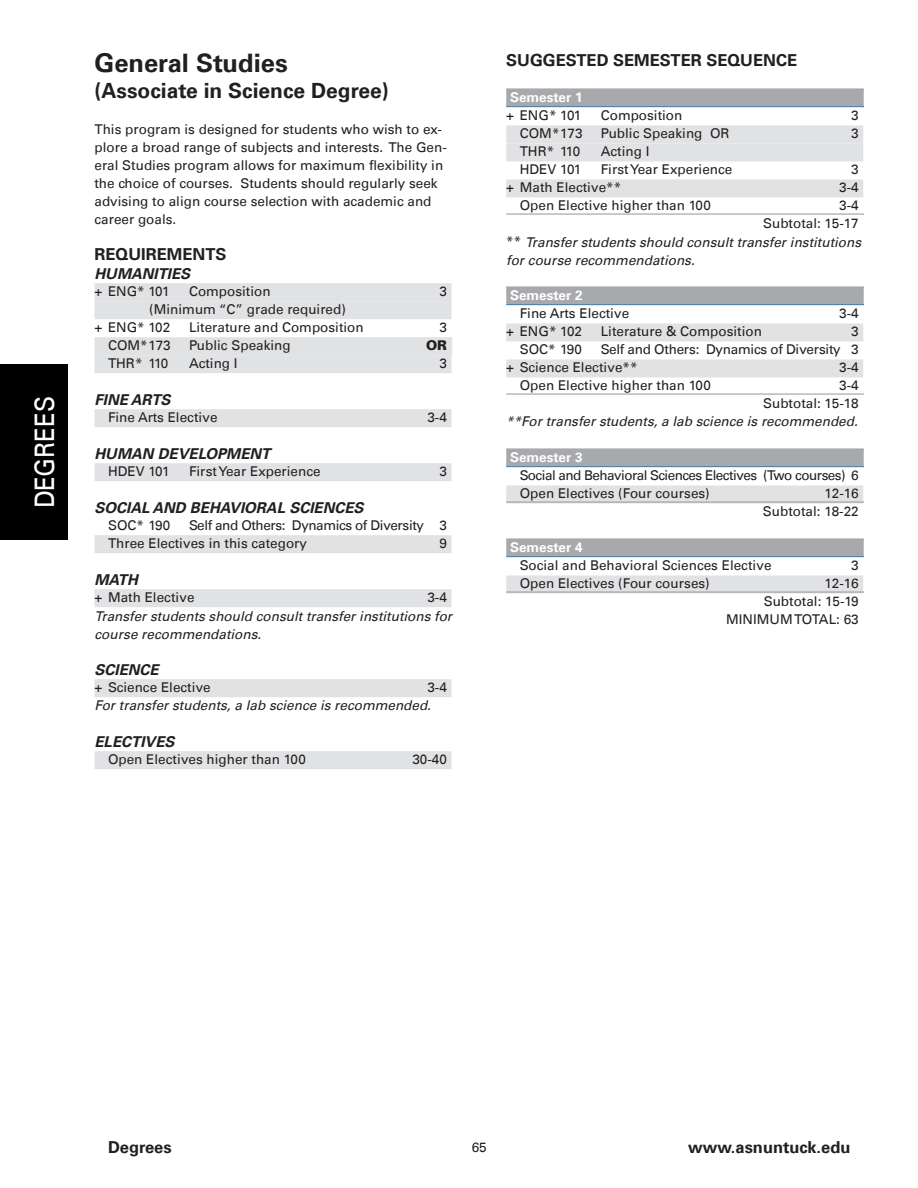
<style>
.page{position:relative;width:918px;height:1188px;background:#fff}
.page>*{position:absolute;margin:0;border:0;box-sizing:border-box;transform-origin:0 0}
.t1{font:27px "Univers LT";color:#fff;scale:.9 1}
.t2{font:700 25.5px "Univers LT";color:#231f20}
.t3{font:700 21px "Univers LT";color:#231f20}
.t4{font:700 16.5px "Univers LT";color:#231f20}
.t5{font:italic 700 15px "Univers LT";color:#231f20}
.t6{font:13.5px/18px "Univers LT";color:#231f20;text-align:right}
.t7{font:italic 13.5px/18px "Univers LT";color:#231f20}
.t8{font:13.5px/18px "Univers LT";letter-spacing:-.04em;color:#231f20}
.t9{font:13.5px/18px "Univers LT";letter-spacing:-.02em;color:#231f20}
.t10{font:700 13.5px "Univers LT";color:#fff}
.t11{font:900 13.5px "Univers LT";color:#231f20}
.s1{font-style:normal}
</style>
<div class="page">
<div style="left:0;top:364px;width:68px;height:176px;background:#000"></div>
<div style="left:94px;top:283px;width:358px;height:18px;background:#e1e2e4"></div>
<div style="left:94px;top:301px;width:358px;height:18px;background:#e1e2e4"></div>
<div style="left:94px;top:337px;width:358px;height:18px;background:#e1e2e4"></div>
<div style="left:94px;top:355px;width:358px;height:18px;background:#e1e2e4"></div>
<div style="left:94px;top:409px;width:358px;height:18px;background:#e1e2e4"></div>
<div style="left:94px;top:463px;width:358px;height:18px;background:#e1e2e4"></div>
<div style="left:94px;top:535px;width:358px;height:18px;background:#e1e2e4"></div>
<div style="left:94px;top:589px;width:358px;height:18px;background:#e1e2e4"></div>
<div style="left:94px;top:679px;width:358px;height:18px;background:#e1e2e4"></div>
<div style="left:94px;top:751px;width:358px;height:18px;background:#e1e2e4"></div>
<hr style="left:506px;top:106px;width:358px;height:1px;background:#01519b">
<div style="left:506px;top:88px;width:358px;height:18px;background:#a8a9ad"></div>
<div style="left:506px;top:125px;width:357px;height:18px;background:#e1e2e4"></div>
<div style="left:506px;top:143px;width:357px;height:18px;background:#e1e2e4"></div>
<div style="left:506px;top:179px;width:357px;height:18px;background:#e1e2e4"></div>
<hr style="left:506px;top:214px;width:358px;height:1px;background:#939598">
<hr style="left:506px;top:304px;width:358px;height:1px;background:#01519b">
<div style="left:506px;top:286px;width:358px;height:18px;background:#a8a9ad"></div>
<div style="left:506px;top:323px;width:357px;height:18px;background:#e1e2e4"></div>
<div style="left:506px;top:359px;width:357px;height:18px;background:#e1e2e4"></div>
<hr style="left:506px;top:394px;width:358px;height:1px;background:#939598">
<hr style="left:506px;top:466px;width:358px;height:1px;background:#01519b">
<div style="left:506px;top:448px;width:358px;height:18px;background:#a8a9ad"></div>
<div style="left:506px;top:485px;width:357px;height:18px;background:#e1e2e4"></div>
<hr style="left:506px;top:502px;width:358px;height:1px;background:#939598">
<hr style="left:506px;top:556px;width:358px;height:1px;background:#01519b">
<div style="left:506px;top:538px;width:358px;height:18px;background:#a8a9ad"></div>
<div style="left:506px;top:575px;width:357px;height:18px;background:#e1e2e4"></div>
<hr style="left:506px;top:592px;width:358px;height:1px;background:#939598">
<h1 class="t1" style="left:28px;top:508px;width:126px;rotate:-90deg">DEGREES</h1>
<h2 class="t2" style="left:94px;top:49px;width:195px">General Studies</h2>
<h3 class="t3" style="left:94px;top:78px;width:296px">(Associate in Science Degree)</h3>
<p class="t6" style="left:94px;top:120px;width:354px;text-align:left">This program is designed for students who wish to ex&shy;plore a broad range of subjects and interests. The Gen&shy;eral Studies program allows for maximum flexibility in the choice of courses. Students should regularly seek advising to align course selection with academic and career goals.</p>
<p class="t4" style="left:94px;top:244px;width:134px">REQUIREMENTS</p>
<p class="t5" style="left:94px;top:265px;width:97px">HUMANITIES</p>
<p class="t6" style="left:94px;top:282px;width:77px">+ ENG* 101</p>
<p class="t6" style="left:189px;top:282px;width:83px">Composition</p>
<p class="t6" style="left:439px;top:282px;width:9px">3</p>
<p class="t6" style="left:94px;top:300px;width:253px;text-align:left;text-indent:55px">(Minimum “C” grade required) + ENG* 102</p>
<p class="t6" style="left:189px;top:318px;width:176px">Literature and Composition</p>
<p class="t6" style="left:439px;top:318px;width:9px">3</p>
<p class="t6" style="left:108px;top:336px;width:64px">COM*173</p>
<p class="t6" style="left:189px;top:336px;width:103px">Public Speaking</p>
<p class="t11" style="left:426px;top:336px;width:22px">OR</p>
<p class="t6" style="left:108px;top:354px;width:62px">THR* 110</p>
<p class="t6" style="left:189px;top:354px;width:50px">Acting I</p>
<p class="t6" style="left:439px;top:354px;width:9px">3</p>
<p class="t5" style="left:94px;top:391px;width:78px">FINE ARTS</p>
<p class="t6" style="left:108px;top:408px;width:111px">Fine Arts Elective</p>
<p class="t6" style="left:427px;top:408px;width:21px">3-4</p>
<p class="t5" style="left:94px;top:445px;width:177px">HUMAN DEVELOPMENT</p>
<p class="t6" style="left:108px;top:462px;width:63px">HDEV 101</p>
<p class="t6" style="left:189px;top:462px;width:133px">First Year Experience</p>
<p class="t6" style="left:439px;top:462px;width:9px">3</p>
<p class="t5" style="left:94px;top:499px;width:271px">SOCIAL AND BEHAVIORAL SCIENCES</p>
<p class="t6" style="left:108px;top:516px;width:64px">SOC* 190</p>
<p class="t6" style="left:108px;top:516px;width:340px;text-align:left;text-indent:81px">Self and Others: Dynamics of Diversity 3<br>Three Electives in this category</p>
<p class="t6" style="left:439px;top:534px;width:9px">9</p>
<p class="t5" style="left:94px;top:571px;width:45px">MATH</p>
<p class="t6" style="left:94px;top:588px;width:102px">+ Math Elective</p>
<p class="t6" style="left:427px;top:588px;width:21px">3-4</p>
<p class="t7" style="left:94px;top:607px;width:359px">Transfer students should consult transfer institutions for course recommendations.</p>
<p class="t5" style="left:94px;top:661px;width:66px">SCIENCE</p>
<p class="t6" style="left:94px;top:678px;width:118px">+ Science Elective</p>
<p class="t6" style="left:427px;top:678px;width:21px">3-4</p>
<p class="t7" style="left:94px;top:696px;width:338px">For transfer students, a lab science is recommended.</p>
<p class="t5" style="left:94px;top:733px;width:82px">ELECTIVES</p>
<p class="t6" style="left:108px;top:750px;width:200px">Open Electives higher than 100</p>
<p class="t6" style="left:412px;top:750px;width:36px">30-40</p>
<p class="t4" style="left:506px;top:50px;width:292px">SUGGESTED SEMESTER SEQUENCE</p>
<p class="t10" style="left:510px;top:89px;width:74px">Semester 1</p>
<p class="t6" style="left:506px;top:106px;width:77px">+ ENG* 101</p>
<p class="t6" style="left:601px;top:106px;width:83px">Composition</p>
<p class="t6" style="left:851px;top:106px;width:9px">3</p>
<p class="t6" style="left:520px;top:124px;width:64px">COM*173</p>
<p class="t6" style="left:601px;top:124px;width:130px">Public Speaking OR</p>
<p class="t6" style="left:851px;top:124px;width:9px">3</p>
<p class="t6" style="left:520px;top:142px;width:62px">THR* 110</p>
<p class="t6" style="left:601px;top:142px;width:50px">Acting I</p>
<p class="t6" style="left:520px;top:160px;width:63px">HDEV 101</p>
<p class="t6" style="left:601px;top:160px;width:133px">First Year Experience</p>
<p class="t6" style="left:851px;top:160px;width:9px">3</p>
<p class="t6" style="left:506px;top:178px;width:117px">+ Math Elective**</p>
<p class="t6" style="left:839px;top:178px;width:21px">3-4</p>
<p class="t6" style="left:520px;top:196px;width:193px">Open Elective higher than 100</p>
<p class="t6" style="left:763px;top:196px;width:97px">3-4<br>Subtotal: 15-17</p>
<p class="t7" style="left:506px;top:234px;width:356px"><span class="s1">**</span> Transfer students should consult transfer institutions for course recommendations.</p>
<p class="t10" style="left:510px;top:287px;width:74px">Semester 2</p>
<p class="t6" style="left:520px;top:304px;width:111px">Fine Arts Elective</p>
<p class="t6" style="left:839px;top:304px;width:21px">3-4</p>
<p class="t6" style="left:506px;top:322px;width:77px">+ ENG* 102</p>
<p class="t6" style="left:601px;top:322px;width:163px">Literature &amp; Composition</p>
<p class="t6" style="left:851px;top:322px;width:9px">3</p>
<p class="t6" style="left:520px;top:340px;width:64px">SOC* 190</p>
<p class="t9" style="left:506px;top:340px;width:354px;text-indent:94px">Self and Others: Dynamics of Diversity 3 + Science Elective**</p>
<p class="t6" style="left:839px;top:358px;width:21px">3-4</p>
<p class="t6" style="left:520px;top:376px;width:193px">Open Elective higher than 100</p>
<p class="t6" style="left:763px;top:376px;width:97px">3-4<br>Subtotal: 15-18</p>
<p class="t7" style="left:506px;top:412px;width:353px">**For transfer students, a lab science is recommended.</p>
<p class="t10" style="left:510px;top:449px;width:74px">Semester 3</p>
<p class="t8" style="left:520px;top:466px;width:340px">Social and Behavioral Sciences Electives (Two courses) 6<br>Open Electives (Four courses)</p>
<p class="t6" style="left:763px;top:484px;width:97px">12-16<br>Subtotal: 18-22</p>
<p class="t10" style="left:510px;top:539px;width:74px">Semester 4</p>
<p class="t6" style="left:520px;top:556px;width:253px">Social and Behavioral Sciences Elective</p>
<p class="t6" style="left:851px;top:556px;width:9px">3</p>
<p class="t6" style="left:520px;top:574px;width:192px">Open Electives (Four courses)</p>
<p class="t6" style="left:726px;top:574px;width:134px">12-16<br>Subtotal: 15-19<br>MINIMUM TOTAL: 63</p>
<p class="t4" style="left:108px;top:1138px;width:65px">Degrees</p>
<p class="t6" style="left:472px;top:1139px;width:17px">65</p>
<p class="t4" style="left:688px;top:1138px;width:164px">www.asnuntuck.edu</p>
</div>
